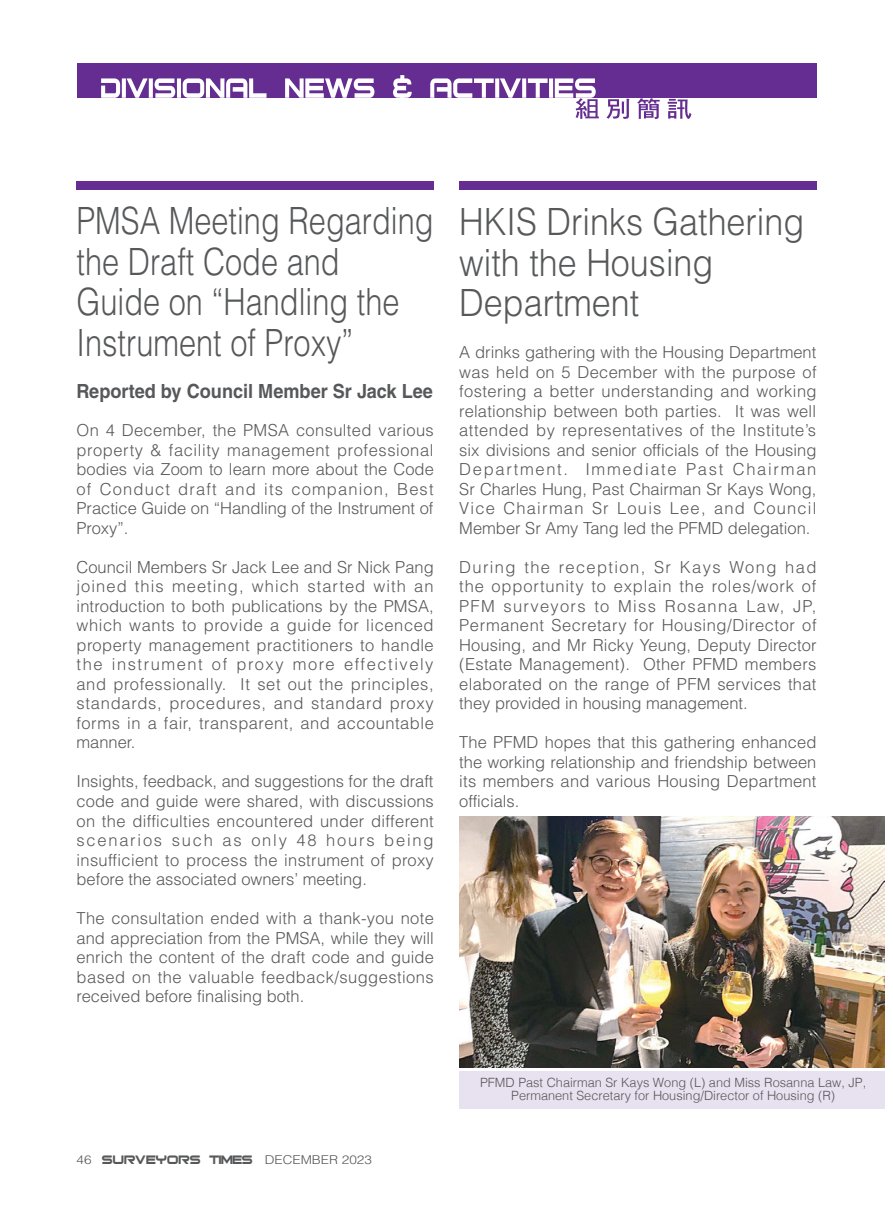
<style>
.page{position:relative;width:893px;height:1217px;background:#fff}
.page>*{position:absolute;margin:0;border:0;box-sizing:border-box;transform-origin:0 0}
.t1{font:300 37.5px/40.5px "Helvetica LT Std";color:#57585a;scale:.82 1}
.t2{font:300 37.5px/40.5px "Helvetica LT Std";color:#57585a;scale:.91 1}
.t3{font:700 19.5px "Helvetica LT Std";color:#57585a;scale:.93 1}
.t4{font:300 16.5px/19.5px "Helvetica LT Std";color:#57585a;text-align:justify}
.t5{font:300 12.75px/13.5px "Helvetica";color:#57585a;text-align:center}
.t6{font:300 12.15px "Helvetica LT Std";color:#57585a;scale:1.11 1}
.s1{font-family:"Bitsumishi";font-weight:400;font-size:16.5px}
</style>
<div class="page">
<div style="left:77px;top:64px;width:739px;height:34px;background:#652d91"></div>
<svg style="left:101px;top:75px;width:590px;height:44px"></svg>
<div style="left:459px;top:1071px;width:425px;height:37px;background:#e8e1ef"></div>
<div style="left:77px;top:182px;width:357px;height:8px;background:#652d91"></div>
<div style="left:459px;top:182px;width:357px;height:8px;background:#652d91"></div>
<img style="left:459px;top:816px;width:425px;height:251px">
<h1 class="t1" style="left:77px;top:200px;width:437px">PMSA Meeting Regarding the Draft Code and<br>Guide on “Handling the<br>Instrument of Proxy”</h1>
<p class="t3" style="left:77px;top:379px;width:385px">Reported by Council Member Sr Jack Lee</p>
<p class="t4" style="left:77px;top:420px;width:359px">On 4 December, the PMSA consulted various property &amp; facility management professional bodies via Zoom to learn more about the Code of Conduct draft and its companion, Best Practice Guide on “Handling of the Instrument of Proxy”.</p>
<p class="t4" style="left:77px;top:557px;width:359px">Council Members Sr Jack Lee and Sr Nick Pang joined this meeting, which started with an introduction to both publications by the PMSA, which wants to provide a guide for licenced property management practitioners to handle the instrument of proxy more effectively and professionally. It set out the principles, standards, procedures, and standard proxy forms in a fair, transparent, and accountable manner.</p>
<p class="t4" style="left:77px;top:771px;width:359px">Insights, feedback, and suggestions for the draft code and guide were shared, with discussions on the difficulties encountered under different scenarios such as only 48 hours being insufficient to process the instrument of proxy before the associated owners’ meeting.</p>
<p class="t4" style="left:77px;top:908px;width:359px">The consultation ended with a thank-you note and appreciation from the PMSA, while they will enrich the content of the draft code and guide based on the valuable feedback/suggestions received before finalising both.</p>
<h1 class="t2" style="left:459px;top:201px;width:381px">HKIS Drinks Gathering with the Housing<br>Department</h1>
<p class="t4" style="left:459px;top:342px;width:359px">A drinks gathering with the Housing Department was held on 5 December with the purpose of fostering a better understanding and working relationship between both parties. It was well attended by representatives of the Institute’s six divisions and senior officials of the Housing Department. Immediate Past Chairman Sr Charles Hung, Past Chairman Sr Kays Wong, Vice Chairman Sr Louis Lee, and Council Member Sr Amy Tang led the PFMD delegation.</p>
<p class="t4" style="left:459px;top:557px;width:359px">During the reception, Sr Kays Wong had the opportunity to explain the roles/work of PFM surveyors to Miss Rosanna Law, JP, Permanent Secretary for Housing/Director of Housing, and Mr Ricky Yeung, Deputy Director (Estate Management). Other PFMD members elaborated on the range of PFM services that they provided in housing management.</p>
<p class="t4" style="left:459px;top:732px;width:359px">The PFMD hopes that this gathering enhanced the working relationship and friendship between its members and various Housing Department officials.</p>
<p class="t6" style="left:77px;top:1151px;width:268px">46 <span class="s1">SURVEYORS TIMES</span> DECEMBER 2023</p>
<p class="t5" style="left:480px;top:1074px;width:388px">PFMD Past Chairman Sr Kays Wong (L) and Miss Rosanna Law, JP,<br>Permanent Secretary for Housing/Director of Housing (R)</p>
</div>
